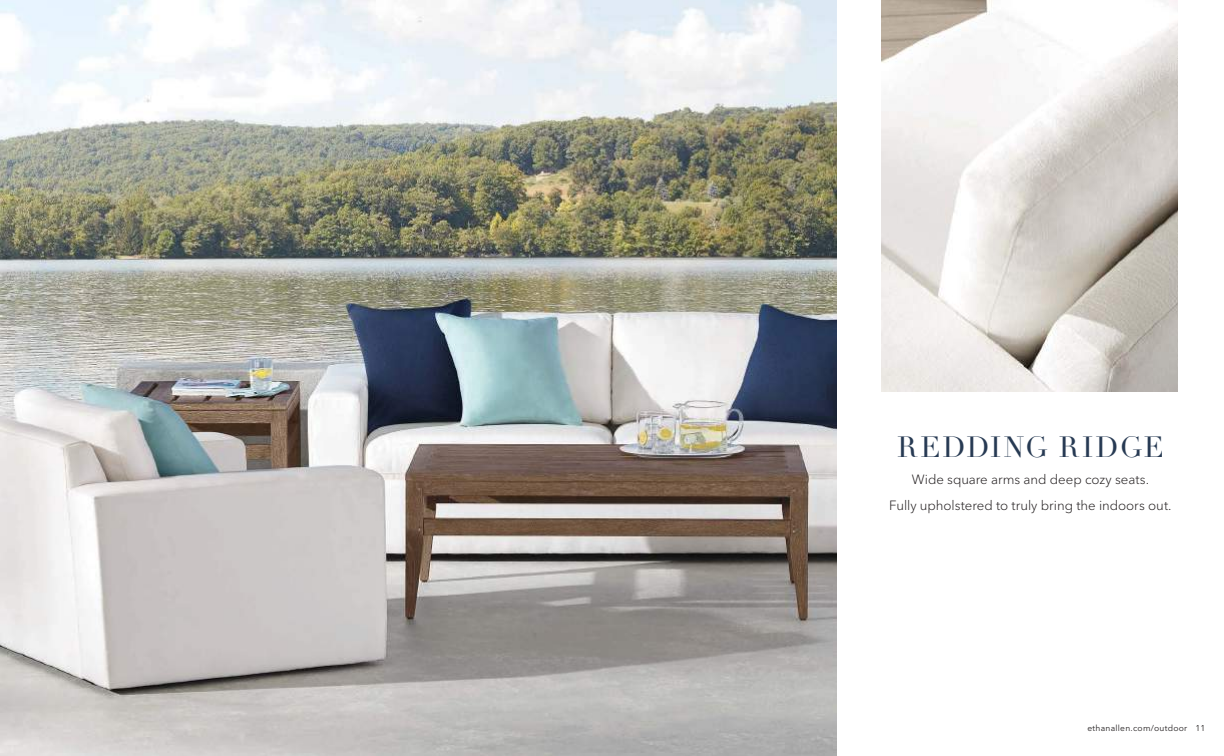
<style>
.page{position:relative;width:1224px;height:756px;background:#fff}
.page>*{position:absolute;margin:0;border:0;box-sizing:border-box;transform-origin:0 0}
.t1{font:28.6px "Didot LH";letter-spacing:.055em;color:#273a53}
.t2{font:300 13.3px/26.7px "Avenir Next LT Pro";letter-spacing:-.005em;color:#231f20;text-align:center}
.t3{font:8.5px "Avenir Next LT Pro";letter-spacing:.03em;color:#231f20}
</style>
<div class="page">
<img style="left:0;top:0;width:837px;height:756px">
<img style="left:881px;top:0;width:297px;height:392px">
<h1 class="t1" style="left:897px;top:434px;width:268px">REDDING RIDGE</h1>
<p class="t2" style="left:889px;top:466px;width:284px">Wide square arms and deep cozy seats.<br>Fully upholstered to truly bring the indoors out.</p>
<p class="t3" style="left:1087px;top:723px;width:119px">ethanallen.com/outdoor 11</p>
</div>
